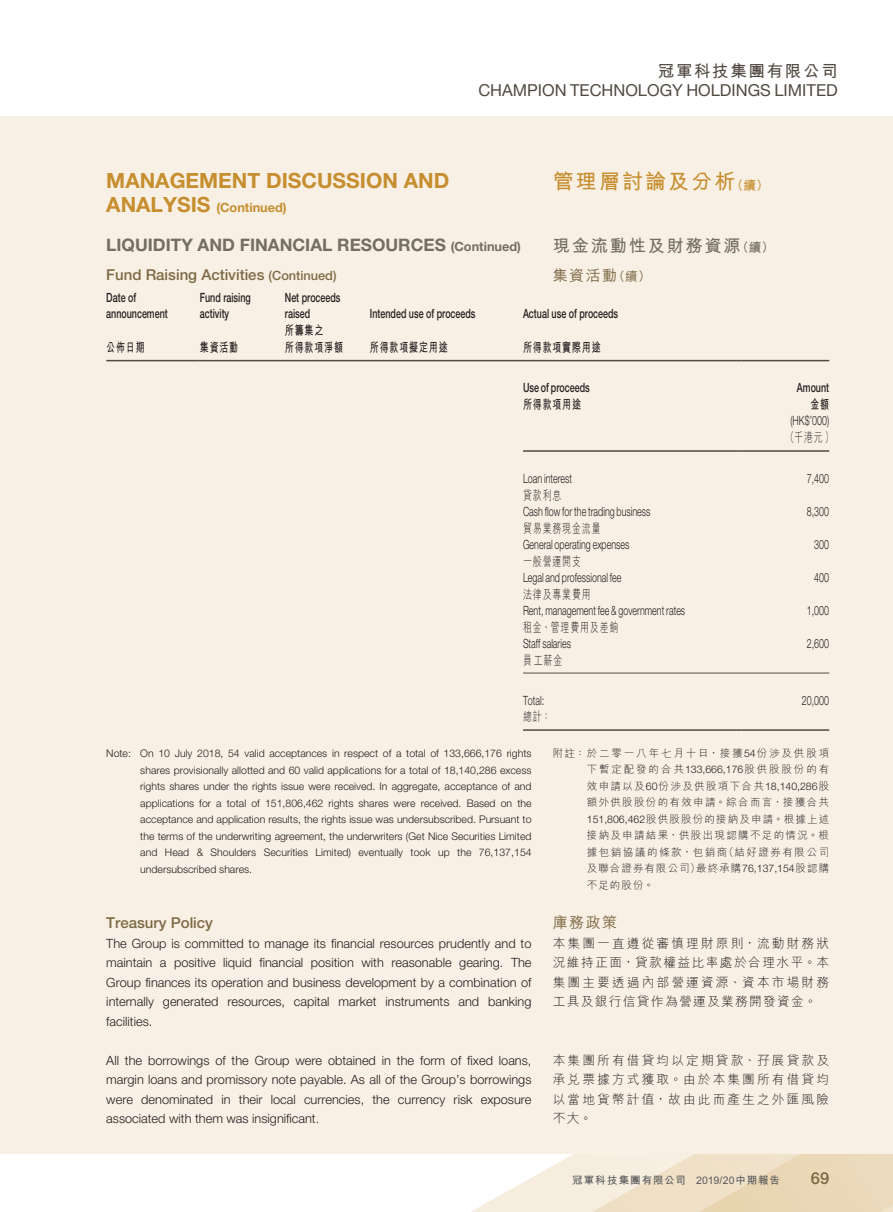
<style>
.page{position:relative;width:893px;height:1212px;background:#fff}
.page>*{position:absolute;margin:0;border:0;box-sizing:border-box;transform-origin:0 0}
.t1{font:700 21px "Helvetica Neue LT Std";color:#c68e2f}
.t2{font:700 21px "M Hei HK";letter-spacing:.1em;color:#c68e2f}
.t3{font:700 17.25px "Helvetica Neue LT Std";color:#736d62}
.t4{font:700 17.25px "M Hei HK";letter-spacing:.1em;color:#736d62}
.t5{font:16.5px "Helvetica Neue LT Std";color:#514a41}
.t6{font:700 16.5px "M Hei HK";letter-spacing:.1em;color:#514a41}
.t7{font:500 16.5px "Helvetica Neue LT Std";color:#7e6945}
.t8{font:500 15px "Helvetica Neue LT Std";color:#7e6945}
.t9{font:500 15px "M Hei HK";letter-spacing:.1em;color:#7e6945}
.t10{font:300 12.75px/19.5px "Helvetica Neue LT Std";color:#231f20;text-align:justify}
.t11{font:300 12.75px "Helvetica Neue LT Std";color:#231f20;scale:.7 1}
.t12{font:300 12.75px/19.5px "M Hei HK";letter-spacing:.11em;color:#231f20;text-align:justify}
.t13{font:500 12.75px/16.5px "Helvetica Neue LT Std";color:#231f20;scale:.7 1}
.t14{font:300 12.75px "M Hei HK";letter-spacing:.11em;color:#231f20;scale:.7 1}
.t15{font:700 12.75px/16.5px "M Hei HK";letter-spacing:.1em;color:#231f20;scale:.7 1}
.t16{font:700 12.75px "Helvetica Neue LT Std";color:#c68e2f}
.t17{font:300 10.5px/16.5px "Helvetica Neue LT Std";letter-spacing:.005em;color:#231f20;text-align:justify}
.t18{font:300 10.5px/16.5px "M Hei HK";letter-spacing:.125em;color:#231f20;text-align:justify}
.t19{font:700 10.5px "M Hei HK";letter-spacing:.085em;color:#57585a}
.s1{font-size:21px}
.s2{font-size:12.75px}
.s3{font-family:"Helvetica Neue LT Std"}
</style>
<div class="page">
<svg style="left:471px;top:1154px;width:107px;height:58px"></svg>
<svg style="left:578px;top:1154px;width:315px;height:58px;background:#eedfc4"></svg>
<div style="left:0;top:116px;width:893px;height:1038px;background:#f8f0e4"></div>
<hr style="left:106px;top:360px;width:94px;height:1px;background:#514a41">
<hr style="left:200px;top:360px;width:85px;height:1px;background:#514a41">
<hr style="left:285px;top:360px;width:85px;height:1px;background:#514a41">
<hr style="left:370px;top:360px;width:153px;height:1px;background:#514a41">
<hr style="left:523px;top:360px;width:219px;height:1px;background:#514a41">
<hr style="left:742px;top:360px;width:87px;height:1px;background:#514a41">
<hr style="left:523px;top:450px;width:219px;height:2px;background:#514a41">
<hr style="left:742px;top:450px;width:87px;height:2px;background:#514a41">
<hr style="left:523px;top:673px;width:219px;height:1px;background:#514a41">
<hr style="left:742px;top:673px;width:87px;height:1px;background:#514a41">
<hr style="left:523px;top:729px;width:219px;height:2px;background:#514a41">
<hr style="left:742px;top:729px;width:87px;height:2px;background:#514a41">
<h3 class="t6" style="left:658px;top:59px;width:181px">冠軍科技集團有限公司</h3>
<h3 class="t5" style="left:478px;top:80px;width:361px">CHAMPION TECHNOLOGY HOLDINGS LIMITED</h3>
<h1 class="t1" style="left:106px;top:167px;width:345px">MANAGEMENT DISCUSSION AND</h1>
<p class="t16" style="left:106px;top:199px;width:182px"><span class="s1">ANALYSIS</span> (Continued)</p>
<h2 class="t3" style="left:106px;top:234px;width:416px">LIQUIDITY AND FINANCIAL RESOURCES <span class="s2">(Continued)</span></h2>
<h3 class="t8" style="left:106px;top:265px;width:232px">Fund Raising Activities <span class="s2">(Continued)</span></h3>
<h1 class="t2" style="left:553px;top:166px;width:218px">管理層討論及分析<span class="s2">（續）</span></h1>
<h2 class="t4" style="left:553px;top:233px;width:223px">現金流動性及財務資源<span class="s2">（續）</span></h2>
<h3 class="t9" style="left:553px;top:265px;width:99px">集資活動<span class="s2">（續）</span></h3>
<p class="t13" style="left:106px;top:289px;width:89px">Date of announcement</p>
<p class="t13" style="left:200px;top:289px;width:74px">Fund raising activity</p>
<p class="t13" style="left:285px;top:289px;width:81px">Net proceeds raised</p>
<p class="t13" style="left:370px;top:305px;width:152px">Intended use of proceeds</p>
<p class="t13" style="left:523px;top:305px;width:138px">Actual use of proceeds</p>
<p class="t15" style="left:285px;top:321px;width:84px">所籌集之<br>所得款項淨額</p>
<p class="t15" style="left:370px;top:338px;width:112px">所得款項擬定用途</p>
<p class="t15" style="left:523px;top:338px;width:112px">所得款項實際用途</p>
<p class="t13" style="left:523px;top:379px;width:97px">Use of proceeds</p>
<p class="t13" style="left:797px;top:379px;width:48px">Amount</p>
<p class="t15" style="left:523px;top:395px;width:84px">所得款項用途</p>
<p class="t15" style="left:810px;top:395px;width:28px">金額</p>
<p class="t11" style="left:790px;top:413px;width:57px">(HK$’000)</p>
<p class="t14" style="left:785px;top:431px;width:70px">（千港元）</p>
<p class="t11" style="left:523px;top:471px;width:72px">Loan interest</p>
<p class="t11" style="left:807px;top:471px;width:33px">7,400</p>
<p class="t14" style="left:523px;top:488px;width:56px">貸款利息</p>
<p class="t11" style="left:523px;top:504px;width:184px">Cash flow for the trading business</p>
<p class="t11" style="left:807px;top:504px;width:33px">8,300</p>
<p class="t14" style="left:523px;top:521px;width:112px">貿易業務現金流量</p>
<p class="t11" style="left:523px;top:537px;width:153px">General operating expenses</p>
<p class="t11" style="left:814px;top:537px;width:23px">300</p>
<p class="t14" style="left:523px;top:554px;width:84px">一般營運開支</p>
<p class="t11" style="left:523px;top:570px;width:142px">Legal and professional fee</p>
<p class="t11" style="left:814px;top:570px;width:23px">400</p>
<p class="t14" style="left:523px;top:587px;width:98px">法律及專業費用</p>
<p class="t11" style="left:523px;top:603px;width:233px">Rent, management fee &amp; government rates</p>
<p class="t11" style="left:807px;top:603px;width:33px">1,000</p>
<p class="t14" style="left:523px;top:620px;width:138px">租金、管理費用及差餉</p>
<p class="t11" style="left:523px;top:636px;width:70px">Staff salaries</p>
<p class="t11" style="left:807px;top:636px;width:33px">2,600</p>
<p class="t14" style="left:523px;top:653px;width:58px">員工薪金</p>
<p class="t11" style="left:523px;top:692px;width:32px">Total:</p>
<p class="t11" style="left:802px;top:692px;width:40px">20,000</p>
<p class="t14" style="left:523px;top:710px;width:41px">總計：</p>
<p class="t17" style="left:140px;top:745px;width:393px;text-indent:-34px">Note: On 10 July 2018, 54 valid acceptances in respect of a total of 133,666,176 rights shares provisionally allotted and 60 valid applications for a total of 18,140,286 excess rights shares under the rights issue were received. In aggregate, acceptance of and applications for a total of 151,806,462 rights shares were received. Based on the acceptance and application results, the rights issue was undersubscribed. Pursuant to the terms of the underwriting agreement, the underwriters (Get Nice Securities Limited and Head &amp; Shoulders Securities Limited) eventually took up the 76,137,154 undersubscribed shares.</p>
<p class="t15" style="left:106px;top:338px;width:56px">公佈日期</p>
<p class="t15" style="left:200px;top:338px;width:56px">集資活動</p>
<p class="t18" style="left:587px;top:745px;width:244px;text-indent:-34px">附註：於二零一八年七月十日，接獲<span class="s3">54</span>份涉及供股項下暫定配發的合共<span class="s3">133,666,176</span>股供股股份的有效申請以及<span class="s3">60</span>份涉及供股項下合共<span class="s3">18,140,286</span>股額外供股股份的有效申請。綜合而言，接獲合共<span class="s3">151,806,462</span>股供股股份的接納及申請。根據上述接納及申請結果，供股出現認購不足的情況。根據包銷協議的條款，包銷商（結好證券有限公司及聯合證券有限公司）最終承購<span class="s3">76,137,154</span>股認購不足的股份。</p>
<h3 class="t9" style="left:553px;top:911px;width:66px">庫務政策</h3>
<p class="t12" style="left:553px;top:933px;width:278px">本集團一直遵從審慎理財原則，流動財務狀況維持正面，貸款權益比率處於合理水平。本集團主要透過內部營運資源、資本市場財務工具及銀行信貸作為營運及業務開發資金。</p>
<h3 class="t8" style="left:106px;top:914px;width:108px">Treasury Policy</h3>
<p class="t10" style="left:106px;top:933px;width:427px">The Group is committed to manage its financial resources prudently and to maintain a positive liquid financial position with reasonable gearing. The Group finances its operation and business development by a combination of internally generated resources, capital market instruments and banking facilities.</p>
<p class="t10" style="left:106px;top:1050px;width:427px">All the borrowings of the Group were obtained in the form of fixed loans, margin loans and promissory note payable. As all of the Group’s borrowings were denominated in their local currencies, the currency risk exposure associated with them was insignificant.</p>
<p class="t12" style="left:553px;top:1050px;width:278px">本集團所有借貸均以定期貸款、孖展貸款及承兌票據方式獲取。由於本集團所有借貸均以當地貨幣計值，故由此而產生之外匯風險不大。</p>
<p class="t19" style="left:572px;top:1172px;width:209px">冠軍科技集團有限公司 2019/20中期報告</p>
<h3 class="t7" style="left:811px;top:1168px;width:20px">69</h3>
</div>
